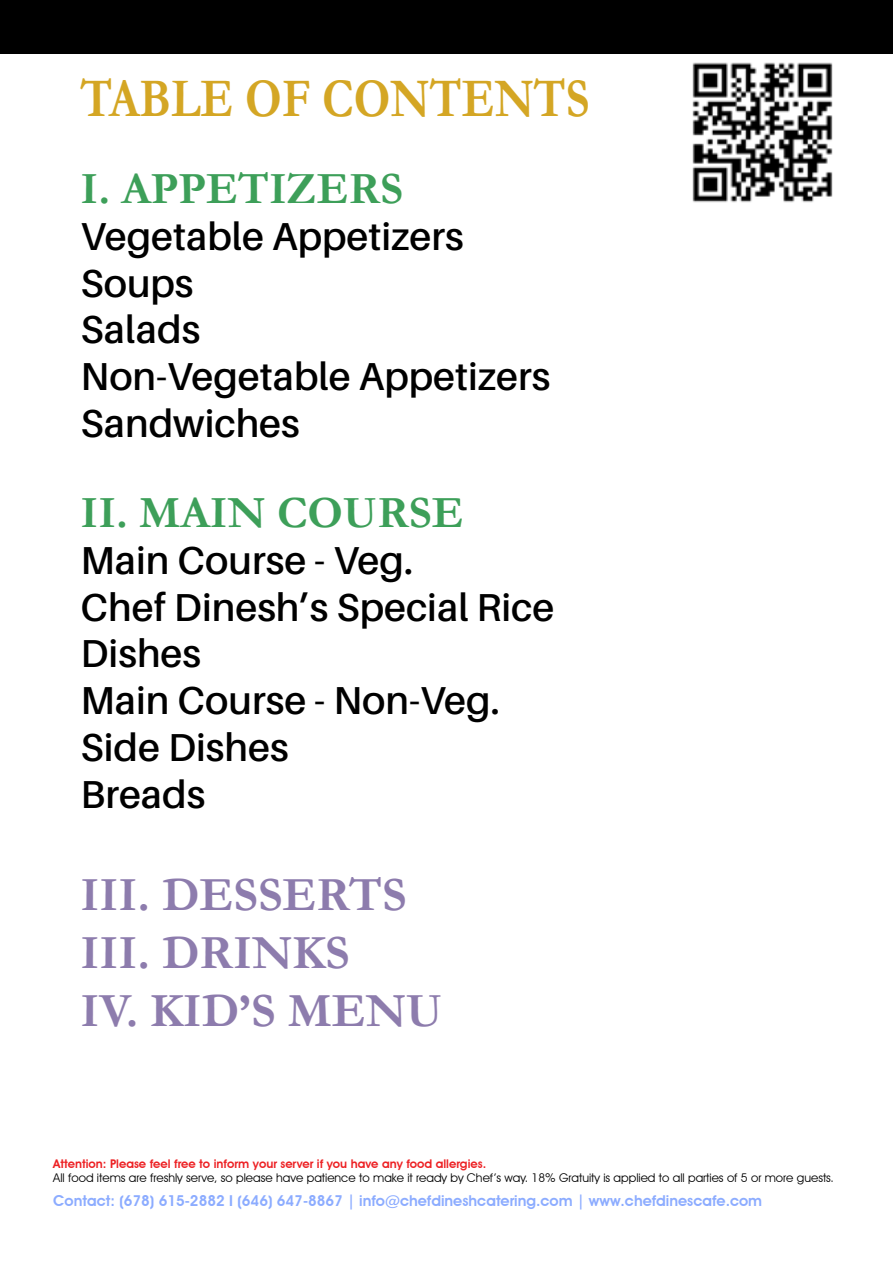
<style>
.page{position:relative;width:893px;height:1263px;background:#fff}
.page>*{position:absolute;margin:0;border:0;box-sizing:border-box;transform-origin:0 0}
.t1{font:700 54.9px "Garamond";color:#d4a624;scale:.85 1}
.t2{font:700 48px/57.6px "Garamond";color:#8d7cad}
.t3{font:700 45px "Garamond";color:#3d9f59}
.t4{font:600 39px/46.8px "Aileron";color:#000}
.t5{font:600 15px "Avant Garde IT Cby BT";color:#8cacff}
.t6{font:12px "Avant Garde IT Cby BT";color:#000}
.t7{font:600 12px "Avant Garde IT Cby BT";color:#ed2124}
</style>
<div class="page">
<img style="left:692px;top:62px;width:141px;height:141px">
<div style="left:1px;top:1px;width:891px;height:52px;background:#000"></div>
<div style="left:0;top:0;width:893px;height:54px;border:2px solid #000"></div>
<h1 class="t1" style="left:81px;top:61px;width:600px">TABLE OF CONTENTS</h1>
<p class="t3" style="left:81px;top:158px;width:324px">I. APPETIZERS</p>
<p class="t4" style="left:81px;top:213px;width:471px">Vegetable Appetizers<br>Soups<br>Salads<br>Non-Vegetable Appetizers<br>Sandwiches</p>
<p class="t3" style="left:81px;top:482px;width:384px">II. MAIN COURSE</p>
<p class="t4" style="left:81px;top:537px;width:475px">Main Course - Veg.<br>Chef Dinesh’s Special Rice<br>Dishes<br>Main Course - Non-Veg.<br>Side Dishes<br>Breads</p>
<p class="t2" style="left:81px;top:867px;width:364px">III. DESSERTS<br>III. DRINKS<br>IV. KID’S MENU</p>
<p class="t7" style="left:53px;top:1156px;width:434px">Attention: Please feel free to inform your server if you have any food allergies.</p>
<p class="t6" style="left:53px;top:1171px;width:782px">All food items are freshly serve, so please have patience to make it ready by Chef’s way. 18% Gratuity is applied to all parties of 5 or more guests.</p>
<p class="t5" style="left:53px;top:1191px;width:710px">Contact: (678) 615-2882 I (646) 647-8867 | info@chefdineshcatering.com | www.chefdinescafe.com</p>
</div>
